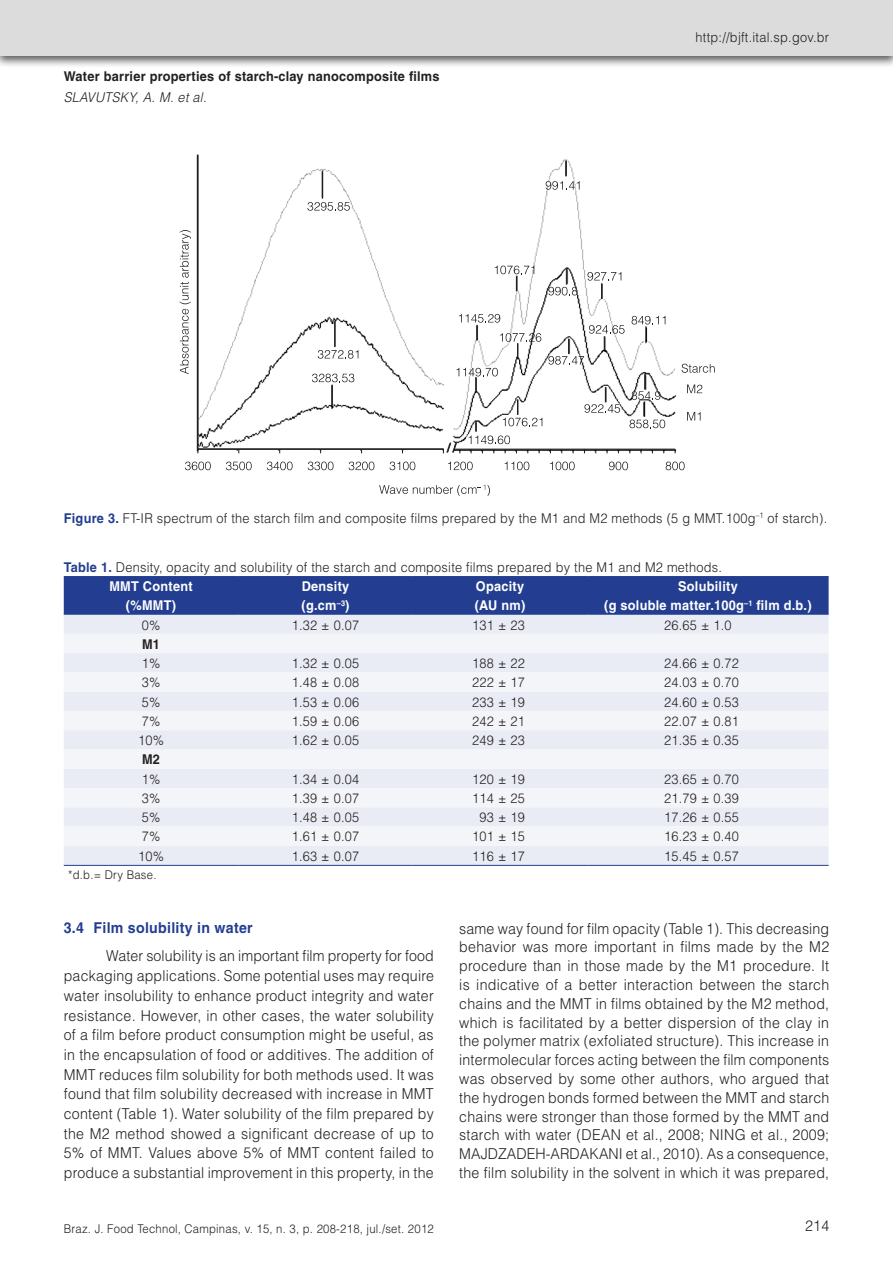
<style>
.page{position:relative;width:893px;height:1263px;background:#fff}
.page>*{position:absolute;margin:0;border:0;box-sizing:border-box;transform-origin:0 0}
.Corpo{font:300 15px/18.8px "Helvetica";letter-spacing:.02em;color:#231f20;text-align:justify;scale:.94 1}
.t1{font:700 15px "Helvetica";letter-spacing:.02em;color:#233e90;scale:.94 1}
.Tabelas___textos{font:300 13.5px "Helvetica";letter-spacing:.02em;color:#231f20;scale:.94 1}
._1__Legenda_figura{font:300 13.5px "Helvetica";letter-spacing:.02em;color:#231f20;scale:.94 1}
.Tabela___nomes_campo{font:700 13.5px/18.8px "Helvetica";letter-spacing:.02em;color:#fff;text-align:center;scale:.94 1}
.Tabelas___textos-2{font:700 13.5px "Helvetica";letter-spacing:.02em;color:#231f20;scale:.94 1}
.t2{font:italic 300 13.5px "Helvetica";letter-spacing:.02em;color:#231f20;scale:.94 1}
.notas{font:300 12px "Helvetica";letter-spacing:.02em;color:#231f20;scale:.94 1}
.s1{font-weight:700;color:#233e90}
</style>
<div class="page">
<div style="left:0;top:0;width:893px;height:68px;background:#231f20;opacity:.75"></div>
<div style="left:0;top:0;width:893px;height:56px;background:#dcdcdc"></div>
<img style="left:179px;top:154px;width:532px;height:331px">
<hr style="left:197px;top:155px;width:1px;height:294px;background:#231f20">
<hr style="left:198px;top:449px;width:245px;height:1px;background:#231f20">
<hr style="left:454px;top:449px;width:221px;height:1px;background:#231f20">
<svg style="left:443px;top:442px;width:17px;height:11px"></svg>
<svg style="left:666px;top:462px;width:19px;height:8px"></svg>
<svg style="left:609px;top:462px;width:19px;height:8px"></svg>
<svg style="left:550px;top:462px;width:25px;height:8px"></svg>
<svg style="left:505px;top:462px;width:24px;height:8px"></svg>
<svg style="left:448px;top:462px;width:25px;height:8px"></svg>
<svg style="left:185px;top:462px;width:26px;height:8px"></svg>
<svg style="left:226px;top:462px;width:26px;height:8px"></svg>
<svg style="left:267px;top:462px;width:26px;height:8px"></svg>
<svg style="left:308px;top:462px;width:25px;height:8px"></svg>
<svg style="left:349px;top:462px;width:25px;height:8px"></svg>
<svg style="left:390px;top:462px;width:25px;height:8px"></svg>
<svg style="left:379px;top:485px;width:111px;height:11px"></svg>
<svg style="left:180px;top:230px;width:11px;height:144px"></svg>
<svg style="left:307px;top:171px;width:43px;height:40px"></svg>
<svg style="left:318px;top:321px;width:40px;height:38px"></svg>
<svg style="left:312px;top:374px;width:42px;height:32px"></svg>
<svg style="left:469px;top:400px;width:73px;height:53px"></svg>
<svg style="left:456px;top:368px;width:42px;height:24px"></svg>
<svg style="left:459px;top:314px;width:82px;height:43px"></svg>
<svg style="left:495px;top:266px;width:39px;height:25px"></svg>
<svg style="left:548px;top:269px;width:29px;height:26px"></svg>
<svg style="left:587px;top:272px;width:34px;height:27px"></svg>
<svg style="left:548px;top:325px;width:77px;height:40px"></svg>
<svg style="left:632px;top:316px;width:33px;height:27px"></svg>
<svg style="left:584px;top:388px;width:36px;height:25px"></svg>
<svg style="left:629px;top:374px;width:36px;height:54px"></svg>
<svg style="left:682px;top:364px;width:33px;height:9px"></svg>
<svg style="left:687px;top:384px;width:15px;height:9px"></svg>
<svg style="left:687px;top:412px;width:14px;height:9px"></svg>
<svg style="left:546px;top:161px;width:34px;height:29px"></svg>
<div style="left:64px;top:577px;width:765px;height:37px;background:#233e90"></div>
<div style="left:64px;top:615px;width:765px;height:250px;background:#e9ecf4"></div>
<svg style="left:64px;top:634px;width:765px;height:212px;fill:#f4f5f9"></svg>
<hr style="left:64px;top:576px;width:174px;height:1px;background:#233e90">
<hr style="left:238px;top:576px;width:175px;height:1px;background:#233e90">
<hr style="left:413px;top:576px;width:174px;height:1px;background:#233e90">
<hr style="left:587px;top:576px;width:242px;height:1px;background:#233e90">
<hr style="left:64px;top:614px;width:174px;height:1px;background:#233e90">
<hr style="left:238px;top:614px;width:175px;height:1px;background:#233e90">
<hr style="left:413px;top:614px;width:174px;height:1px;background:#233e90">
<hr style="left:587px;top:614px;width:242px;height:1px;background:#233e90">
<hr style="left:64px;top:865px;width:174px;height:1px;background:#233e90">
<hr style="left:238px;top:865px;width:175px;height:1px;background:#233e90">
<hr style="left:413px;top:865px;width:174px;height:1px;background:#233e90">
<hr style="left:587px;top:865px;width:242px;height:1px;background:#233e90">
<p class="Tabelas___textos-2" style="left:64px;top:68px;width:401px">Water barrier properties of starch-clay nanocomposite films</p>
<p class="t2" style="left:64px;top:89px;width:153px">SLAVUTSKY, A. M. et al.</p>
<p class="_1__Legenda_figura" style="left:696px;top:29px;width:144px">http://bjft.ital.sp.gov.br</p>
<p class="_1__Legenda_figura" style="left:64px;top:510px;width:814px"><span class="s1">Figure 3.</span> FT-IR spectrum of the starch film and composite films prepared by the M1 and M2 methods (5 g MMT.100g<sup>–1</sup> of starch).</p>
<p class="_1__Legenda_figura" style="left:64px;top:559px;width:702px"><span class="s1">Table 1.</span> Density, opacity and solubility of the starch and composite films prepared by the M1 and M2 methods.</p>
<p class="Tabela___nomes_campo" style="left:109px;top:577px;width:90px">MMT Content (%MMT)</p>
<p class="Tabela___nomes_campo" style="left:301px;top:577px;width:53px;text-align:left">Density (g.cm<sup>–3</sup>)</p>
<p class="Tabela___nomes_campo" style="left:475px;top:577px;width:55px;text-align:left">Opacity (AU nm)</p>
<p class="Tabela___nomes_campo" style="left:604px;top:577px;width:222px">Solubility<br>(g soluble matter.100g<sup>–1</sup> film d.b.)</p>
<p class="Tabelas___textos" style="left:142px;top:616px;width:21px">0%</p>
<p class="Tabelas___textos" style="left:292px;top:616px;width:73px">1.32 ± 0.07</p>
<p class="Tabelas___textos" style="left:472px;top:616px;width:58px">131 ± 23</p>
<p class="Tabelas___textos" style="left:664px;top:616px;width:73px">26.65 ± 1.0</p>
<p class="Tabelas___textos-2" style="left:142px;top:635px;width:21px">M1</p>
<p class="Tabelas___textos" style="left:142px;top:655px;width:21px">1%</p>
<p class="Tabelas___textos" style="left:292px;top:655px;width:73px">1.32 ± 0.05</p>
<p class="Tabelas___textos" style="left:472px;top:655px;width:58px">188 ± 22</p>
<p class="Tabelas___textos" style="left:664px;top:655px;width:81px">24.66 ± 0.72</p>
<p class="Tabelas___textos" style="left:142px;top:674px;width:21px">3%</p>
<p class="Tabelas___textos" style="left:292px;top:674px;width:73px">1.48 ± 0.08</p>
<p class="Tabelas___textos" style="left:472px;top:674px;width:58px">222 ± 17</p>
<p class="Tabelas___textos" style="left:664px;top:674px;width:81px">24.03 ± 0.70</p>
<p class="Tabelas___textos" style="left:142px;top:693px;width:21px">5%</p>
<p class="Tabelas___textos" style="left:292px;top:693px;width:73px">1.53 ± 0.06</p>
<p class="Tabelas___textos" style="left:472px;top:693px;width:58px">233 ± 19</p>
<p class="Tabelas___textos" style="left:664px;top:693px;width:81px">24.60 ± 0.53</p>
<p class="Tabelas___textos" style="left:142px;top:713px;width:21px">7%</p>
<p class="Tabelas___textos" style="left:292px;top:713px;width:73px">1.59 ± 0.06</p>
<p class="Tabelas___textos" style="left:472px;top:713px;width:58px">242 ± 21</p>
<p class="Tabelas___textos" style="left:664px;top:713px;width:81px">22.07 ± 0.81</p>
<p class="Tabelas___textos" style="left:138px;top:732px;width:29px">10%</p>
<p class="Tabelas___textos" style="left:292px;top:732px;width:73px">1.62 ± 0.05</p>
<p class="Tabelas___textos" style="left:472px;top:732px;width:58px">249 ± 23</p>
<p class="Tabelas___textos" style="left:664px;top:732px;width:81px">21.35 ± 0.35</p>
<p class="Tabelas___textos-2" style="left:142px;top:751px;width:21px">M2</p>
<p class="Tabelas___textos" style="left:142px;top:770px;width:21px">1%</p>
<p class="Tabelas___textos" style="left:292px;top:770px;width:73px">1.34 ± 0.04</p>
<p class="Tabelas___textos" style="left:472px;top:770px;width:58px">120 ± 19</p>
<p class="Tabelas___textos" style="left:664px;top:770px;width:81px">23.65 ± 0.70</p>
<p class="Tabelas___textos" style="left:142px;top:790px;width:21px">3%</p>
<p class="Tabelas___textos" style="left:292px;top:790px;width:73px">1.39 ± 0.07</p>
<p class="Tabelas___textos" style="left:472px;top:790px;width:58px">114 ± 25</p>
<p class="Tabelas___textos" style="left:664px;top:790px;width:81px">21.79 ± 0.39</p>
<p class="Tabelas___textos" style="left:142px;top:809px;width:21px">5%</p>
<p class="Tabelas___textos" style="left:292px;top:809px;width:73px">1.48 ± 0.05</p>
<p class="Tabelas___textos" style="left:480px;top:809px;width:50px">93 ± 19</p>
<p class="Tabelas___textos" style="left:664px;top:809px;width:81px">17.26 ± 0.55</p>
<p class="Tabelas___textos" style="left:142px;top:828px;width:21px">7%</p>
<p class="Tabelas___textos" style="left:292px;top:828px;width:73px">1.61 ± 0.07</p>
<p class="Tabelas___textos" style="left:472px;top:828px;width:58px">101 ± 15</p>
<p class="Tabelas___textos" style="left:664px;top:828px;width:81px">16.23 ± 0.40</p>
<p class="Tabelas___textos" style="left:138px;top:847px;width:29px">10%</p>
<p class="Tabelas___textos" style="left:292px;top:847px;width:73px">1.63 ± 0.07</p>
<p class="Tabelas___textos" style="left:472px;top:847px;width:58px">116 ± 17</p>
<p class="Tabelas___textos" style="left:664px;top:847px;width:81px">15.45 ± 0.57</p>
<p class="notas" style="left:68px;top:867px;width:96px">*d.b.= Dry Base.</p>
<p class="t1" style="left:64px;top:919px;width:202px">3.4 Film solubility in water</p>
<p class="Corpo" style="left:64px;top:946px;width:395px;line-height:19.6px;text-indent:43px">Water solubility is an important film property for food packaging applications. Some potential uses may require water insolubility to enhance product integrity and water resistance. However, in other cases, the water solubility of a film before product consumption might be useful, as in the encapsulation of food or additives. The addition of MMT reduces film solubility for both methods used. It was found that film solubility decreased with increase in MMT content (Table 1). Water solubility of the film prepared by the M2 method showed a significant decrease of up to 5% of MMT. Values above 5% of MMT content failed to produce a substantial improvement in this property, in the</p>
<p class="notas" style="left:64px;top:1221px;width:395px">Braz. J. Food Technol, Campinas, v. 15, n. 3, p. 208-218, jul./set. 2012</p>
<p class="Corpo" style="left:459px;top:919px;width:395px">same way found for film opacity (Table 1). This decreasing behavior was more important in films made by the M2 procedure than in those made by the M1 procedure. It is indicative of a better interaction between the starch chains and the MMT in films obtained by the M2 method, which is facilitated by a better dispersion of the clay in the polymer matrix (exfoliated structure). This increase in intermolecular forces acting between the film components was observed by some other authors, who argued that the hydrogen bonds formed between the MMT and starch chains were stronger than those formed by the MMT and starch with water (DEAN et al., 2008; NING et al., 2009; MAJDZADEH-ARDAKANI et al., 2010). As a consequence, the film solubility in the solvent in which it was prepared,</p>
<p class="Corpo" style="left:805px;top:1216px;width:27px">214</p>
</div>
